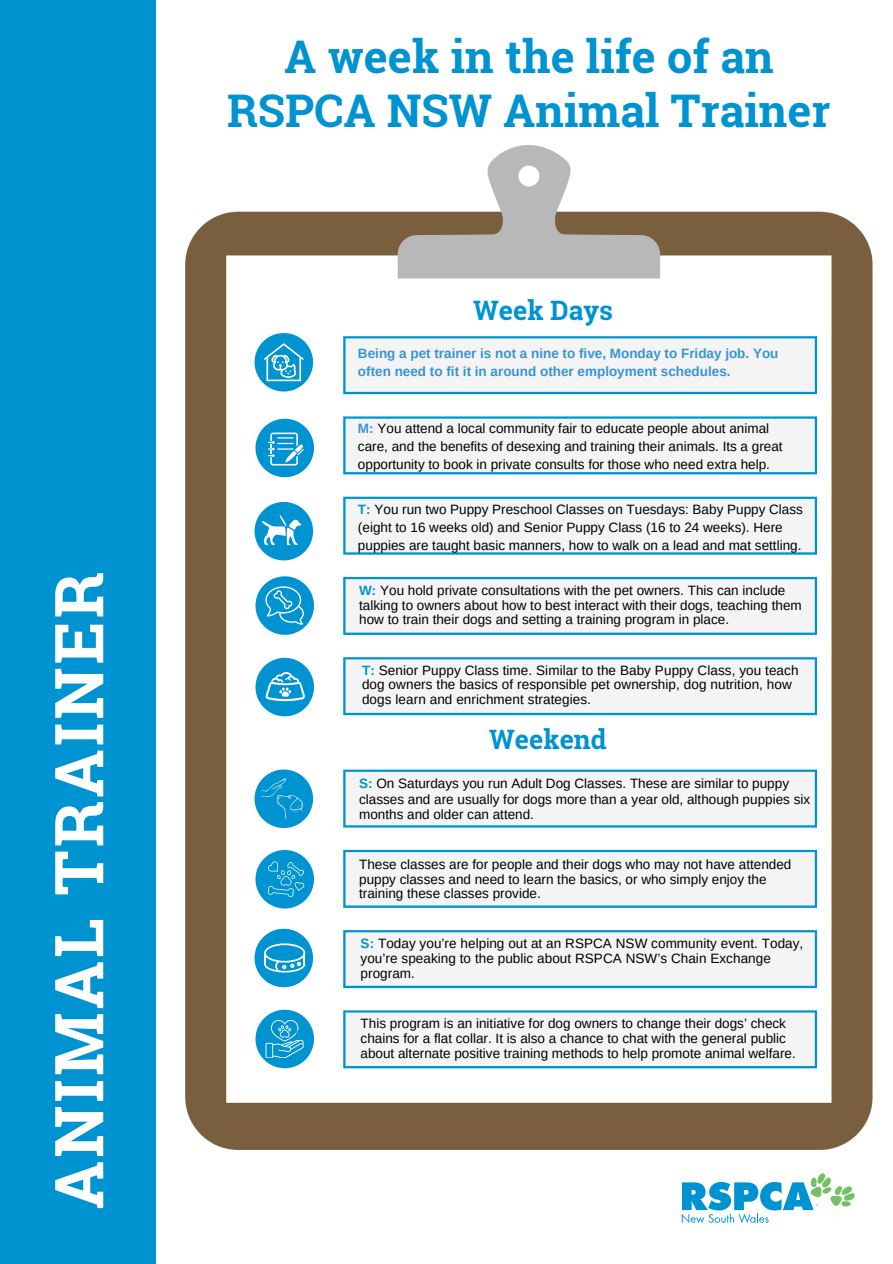
<style>
.page{position:relative;width:893px;height:1264px;background:#fff}
.page>*{position:absolute;margin:0;border:0;box-sizing:border-box;transform-origin:0 0}
.t1{font:700 67.5px "Roboto Slab";letter-spacing:.045em;color:#fff}
.t2{font:700 45px "Roboto Slab";color:#0093d1}
.t3{font:700 26.85px "Roboto Slab";color:#0093d1}
.t4{font:700 26.7px "Roboto Slab";color:#0093d1}
.t5{font:13.5px/14.7px "Arimo";color:#000}
.t6{font:700 13.5px/18px "Arimo";color:#3794d4}
.s1{font-weight:700;color:#3794d4}
.s2{font-weight:700;color:#0093d1}
</style>
<div class="page">
<div style="left:0;top:0;width:155px;height:1263px;background:#0093d1"></div>
<svg style="left:681px;top:1173px;width:174px;height:50px"></svg>
<img style="left:185px;top:145px;width:687px;height:1004px">
<svg style="left:333px;top:769px;width:484px;height:317px;fill:#f4f4f4"></svg>
<svg style="left:339px;top:715px;width:471px;height:4px"></svg>
<svg style="left:335px;top:336px;width:481px;height:379px;fill:#f4f4f4"></svg>
<svg style="left:254px;top:333px;width:59px;height:58px"></svg>
<svg style="left:255px;top:419px;width:59px;height:58px"></svg>
<svg style="left:254px;top:502px;width:59px;height:58px"></svg>
<svg style="left:254px;top:928px;width:59px;height:59px"></svg>
<svg style="left:255px;top:1009px;width:59px;height:59px"></svg>
<svg style="left:254px;top:769px;width:59px;height:59px"></svg>
<svg style="left:255px;top:850px;width:59px;height:58px"></svg>
<svg style="left:255px;top:658px;width:59px;height:58px"></svg>
<svg style="left:255px;top:576px;width:59px;height:59px"></svg>
<p class="t1" style="left:33px;top:1209px;width:639px;rotate:-90deg">ANIMAL TRAINER</p>
<p class="t2" style="left:284px;top:26px;width:491px">A week in the life of an</p>
<p class="t2" style="left:227px;top:80px;width:604px">RSPCA NSW Animal Trainer</p>
<p class="t3" style="left:473px;top:292px;width:141px">Week Days</p>
<p class="t6" style="left:358px;top:344px;width:422px">Being a pet trainer is not a nine to five, Monday to Friday job. You often need to fit it in around other employment schedules.</p>
<p class="t5" style="left:358px;top:419px;width:426px;line-height:18px"><span class="s1">M:</span> You attend a local community fair to educate people about animal care, and the benefits of desexing and training their animals. Its a great opportunity to book in private consults for those who need extra help.</p>
<p class="t5" style="left:358px;top:500px;width:446px;line-height:18px"><span class="s2">T:</span> You run two Puppy Preschool Classes on Tuesdays: Baby Puppy Class (eight to 16 weeks old) and Senior Puppy Class (16 to 24 weeks). Here puppies are taught basic manners, how to walk on a lead and mat settling.</p>
<p class="t5" style="left:359px;top:583px;width:444px"><span class="s2">W:</span> You hold private consultations with the pet owners. This can include talking to owners about how to best interact with their dogs, teaching them how to train their dogs and setting a training program in place.</p>
<p class="t5" style="left:362px;top:662px;width:438px"><span class="s2">T:</span> Senior Puppy Class time. Similar to the Baby Puppy Class, you teach dog owners the basics of responsible pet ownership, dog nutrition, how dogs learn and enrichment strategies.</p>
<p class="t4" style="left:489px;top:721px;width:119px">Weekend</p>
<p class="t5" style="left:359px;top:775px;width:452px;line-height:15.8px"><span class="s2">S:</span> On Saturdays you run Adult Dog Classes. These are similar to puppy classes and are usually for dogs more than a year old, although puppies six months and older can attend.</p>
<p class="t5" style="left:359px;top:857px;width:433px">These classes are for people and their dogs who may not have attended puppy classes and need to learn the basics, or who simply enjoy the training these classes provide.</p>
<p class="t5" style="left:360px;top:936px;width:444px"><span class="s2">S:</span> Today you’re helping out at an RSPCA NSW community event. Today, you’re speaking to the public about RSPCA NSW’s Chain Exchange program.</p>
<p class="t5" style="left:360px;top:1016px;width:436px">This program is an initiative for dog owners to change their dogs’ check chains for a flat collar. It is also a chance to chat with the general public about alternate positive training methods to help promote animal welfare.</p>
</div>
